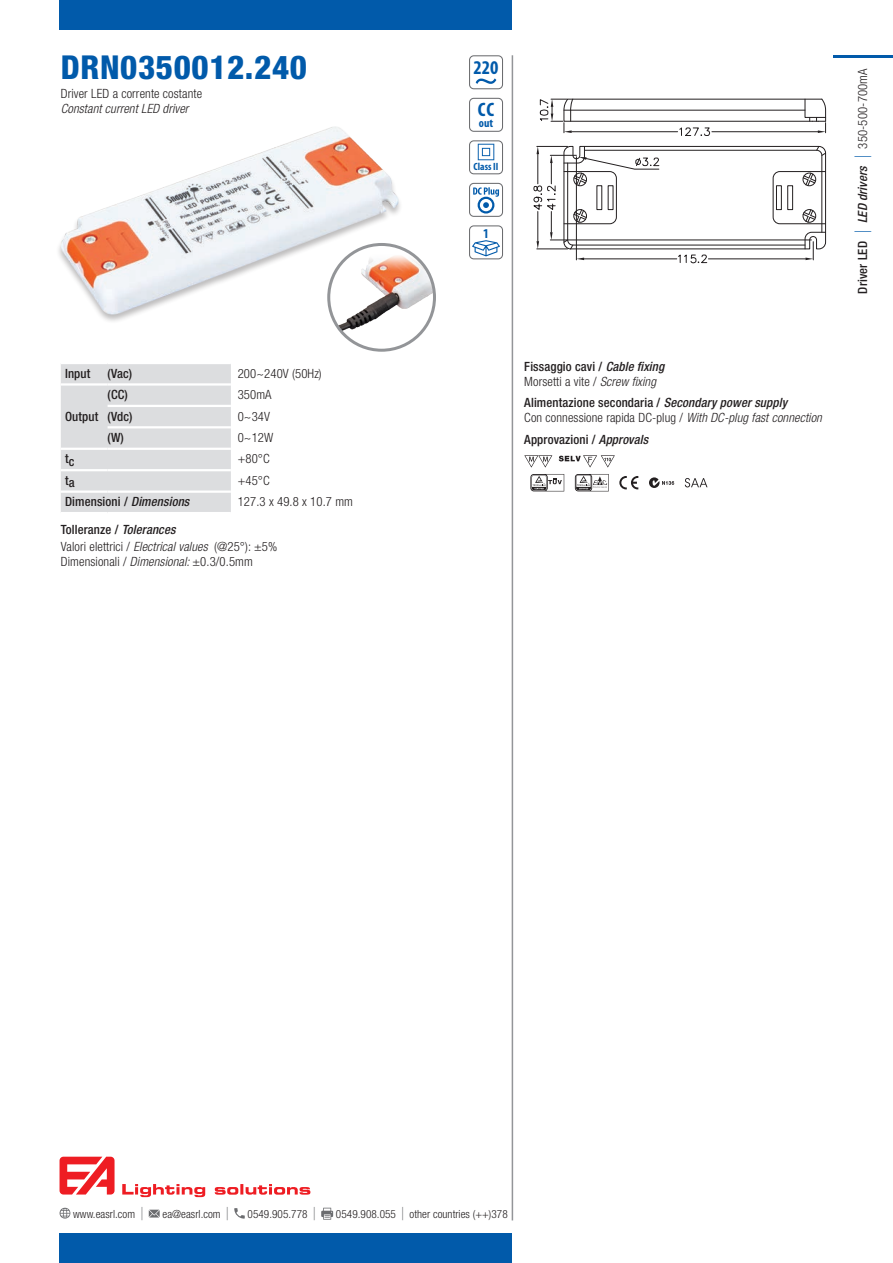
<style>
.page{position:relative;width:893px;height:1263px;background:#fff}
.page>*{position:absolute;margin:0;border:0;box-sizing:border-box;transform-origin:0 0}
.t1{font:800 condensed 33px "Helvetica Neue LT Std";letter-spacing:.02em;color:#015aaa}
.t2{font:700 condensed 19.5px/42.5px "Myriad Pro";color:#015aaa}
.t3{font:700 condensed 13.5px "Myriad Pro";color:#015aaa}
.t4{font:300 condensed 12.75px/17.1px "Helvetica Neue LT Std";letter-spacing:.01em;color:#231f20}
.t5{font:500 condensed 12.75px/15px "Helvetica Neue LT Std";letter-spacing:.01em;color:#231f20}
.t6{font:italic 300 condensed 12.75px "Helvetica Neue LT Std";letter-spacing:.01em;color:#231f20}
.t7{font:700 condensed 12px "Myriad Pro";color:#015aaa}
.t8{font:300 condensed 11.25px "Helvetica Neue LT Std";letter-spacing:.005em;color:#231f20}
.t9{font:700 condensed 10.5px "Myriad Pro";letter-spacing:.005em;color:#015aaa}
.s1{font-style:italic}
.s2{font-weight:500}
.s3{font-weight:500;font-style:italic}
.s4{font-weight:300}
.s5{font-weight:300;font-style:italic}
.s6{font-style:italic;font-size:15.3px;color:#015aaa}
.s7{font-size:18px;color:#6c6d70}
</style>
<div class="page">
<hr style="left:833px;top:55px;width:60px;height:3px;background:#015aaa">
<div style="left:60px;top:1233px;width:452px;height:30px;background:#015aaa"></div>
<div style="left:60px;top:0;width:452px;height:30px;background:#015aaa"></div>
<svg style="left:60px;top:1157px;width:55px;height:37px"></svg>
<svg style="left:122px;top:1184px;width:188px;height:13px"></svg>
<svg style="left:59px;top:1207px;width:12px;height:12px"></svg>
<svg style="left:149px;top:1210px;width:11px;height:7px"></svg>
<svg style="left:234px;top:1208px;width:11px;height:10px"></svg>
<svg style="left:321px;top:1208px;width:12px;height:12px"></svg>
<hr style="left:512px;top:55px;width:1px;height:1165px;background:#939598">
<div style="left:469px;top:55px;width:34px;height:34px;border:1px solid #6c6d70;border-radius:4px"></div>
<svg style="left:476px;top:78px;width:20px;height:6px"></svg>
<div style="left:469px;top:98px;width:34px;height:34px;border:1px solid #6c6d70;border-radius:4px"></div>
<div style="left:469px;top:140px;width:34px;height:34px;border:1px solid #6c6d70;border-radius:4px"></div>
<svg style="left:478px;top:144px;width:16px;height:16px"></svg>
<div style="left:469px;top:183px;width:34px;height:34px;border:1px solid #6c6d70;border-radius:4px"></div>
<svg style="left:473px;top:187px;width:26px;height:27px"></svg>
<div style="left:469px;top:225px;width:34px;height:34px;border:1px solid #6c6d70;border-radius:4px"></div>
<svg style="left:472px;top:240px;width:28px;height:16px"></svg>
<div style="left:61px;top:364px;width:170px;height:148px;background:#dcdddf"></div>
<hr style="left:61px;top:383px;width:47px;height:3px;background:#fff">
<hr style="left:108px;top:383px;width:123px;height:3px;background:#fff">
<hr style="left:108px;top:405px;width:123px;height:2px;background:#fff">
<hr style="left:108px;top:426px;width:123px;height:2px;background:#fff">
<hr style="left:61px;top:448px;width:47px;height:2px;background:#fff">
<hr style="left:108px;top:448px;width:123px;height:2px;background:#fff">
<hr style="left:61px;top:469px;width:47px;height:2px;background:#fff">
<hr style="left:108px;top:469px;width:123px;height:2px;background:#fff">
<hr style="left:61px;top:490px;width:47px;height:3px;background:#fff">
<hr style="left:108px;top:490px;width:123px;height:3px;background:#fff">
<svg style="left:524px;top:455px;width:28px;height:13px"></svg>
<svg style="left:559px;top:455px;width:56px;height:13px"></svg>
<svg style="left:530px;top:474px;width:34px;height:17px"></svg>
<svg style="left:575px;top:474px;width:34px;height:17px"></svg>
<svg style="left:619px;top:476px;width:19px;height:13px"></svg>
<svg style="left:649px;top:477px;width:25px;height:11px"></svg>
<svg style="left:685px;top:478px;width:22px;height:9px"></svg>
<img style="left:61px;top:126px;width:337px;height:189px">
<svg style="left:329px;top:244px;width:105px;height:106px"></svg>
<img style="left:329px;top:254px;width:105px;height:90px">
<div style="left:327px;top:243px;width:109px;height:109px;border:3px solid #939598;border-radius:50%"></div>
<svg style="left:537px;top:109px;width:290px;height:155px"></svg>
<svg style="left:539px;top:98px;width:287px;height:38px"></svg>
<svg style="left:533px;top:146px;width:293px;height:117px"></svg>
<h1 class="t1" style="left:61px;top:47px;width:248px">DRN0350012.240</h1>
<p class="t4" style="left:61px;top:85px;width:143px">Driver LED a corrente costante</p>
<p class="t6" style="left:61px;top:101px;width:129px">Constant current LED driver</p>
<p class="t5" style="left:65px;top:365px;width:27px">Input</p>
<p class="t5" style="left:108px;top:365px;width:26px">(Vac)</p>
<p class="t4" style="left:238px;top:364px;width:86px">200~240V (50Hz)</p>
<p class="t5" style="left:65px;top:408px;width:35px">Output</p>
<p class="t5" style="left:108px;top:387px;width:22px">(CC)</p>
<p class="t4" style="left:238px;top:386px;width:35px">350mA</p>
<p class="t5" style="left:108px;top:408px;width:27px">(Vdc)</p>
<p class="t4" style="left:238px;top:407px;width:34px">0~34V</p>
<p class="t5" style="left:108px;top:430px;width:18px">(W)</p>
<p class="t4" style="left:238px;top:429px;width:37px">0~12W</p>
<p class="t5" style="left:65px;top:452px;width:11px">tc</p>
<p class="t4" style="left:238px;top:450px;width:34px">+80°C</p>
<p class="t5" style="left:65px;top:474px;width:11px">ta</p>
<p class="t4" style="left:238px;top:472px;width:34px">+45°C</p>
<p class="t5" style="left:65px;top:494px;width:126px">Dimensioni / <span class="s1">Dimensions</span></p>
<p class="t4" style="left:238px;top:493px;width:117px">127.3 x 49.8 x 10.7 mm</p>
<p class="t4" style="left:61px;top:520px;width:218px"><span class="s2">Tolleranze /</span> <span class="s3">Tolerances<br></span>Valori elettrici / <span class="s1">Electrical values</span> (@25°): ±5%</p>
<p class="t4" style="left:61px;top:552px;width:194px">Dimensionali / <span class="s1">Dimensional:</span> ±0.3/0.5mm</p>
<h2 class="t2" style="left:474px;top:46px;width:26px">220<br>CC</h2>
<p class="t7" style="left:479px;top:115px;width:16px">out</p>
<p class="t9" style="left:473px;top:160px;width:27px">Class II</p>
<p class="t3" style="left:483px;top:225px;width:7px">1</p>
<p class="t5" style="left:524px;top:358px;width:141px">Fissaggio cavi / <span class="s1">Cable fixing<br></span><span class="s4">Morsetti a vite /</span> <span class="s5">Screw fixing</span></p>
<p class="t4" style="left:524px;top:395px;width:299px;line-height:15px"><span class="s2">Alimentazione secondaria /</span> <span class="s3">Secondary power supply<br></span>Con connessione rapida DC-plug / <span class="s1">With DC-plug fast connection</span></p>
<p class="t5" style="left:524px;top:432px;width:125px">Approvazioni / <span class="s1">Approvals</span></p>
<p class="t4" style="left:854px;top:294px;width:227px;rotate:-90deg"><span class="s2">Driver LED</span> <span class="s6">|</span> <span class="s3">LED drivers</span> <span class="s6">|</span> 350-500-700mA</p>
<p class="t8" style="left:73px;top:1207px;width:71px">www.easrl.com <span class="s7">|</span></p>
<p class="t8" style="left:162px;top:1207px;width:68px">ea@easrl.com <span class="s7">|</span></p>
<p class="t8" style="left:248px;top:1207px;width:70px">0549.905.778 <span class="s7">|</span></p>
<p class="t8" style="left:336px;top:1207px;width:173px">0549.908.055 <span class="s7">|</span> other countries (++)378</p>
</div>
